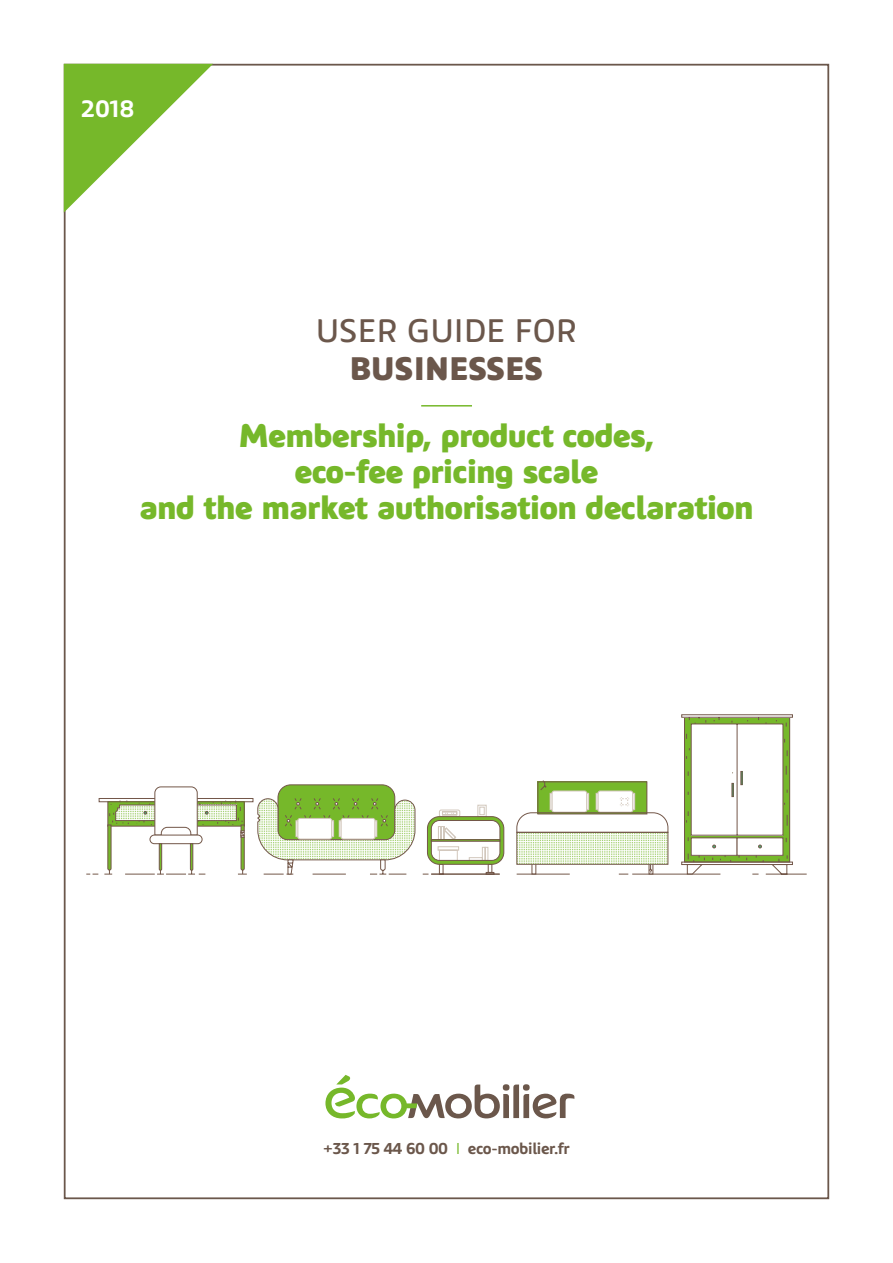
<style>
.page{position:relative;width:893px;height:1263px;background:#fff}
.page>*{position:absolute;margin:0;border:0;box-sizing:border-box;transform-origin:0 0}
.t1{font:800 37.2px/36px "Ecomob";letter-spacing:-.02em;color:#76b82a;text-align:center}
.t2{font:500 37.2px "Ecomob";color:#6b574b}
.t3{font:800 37.2px "Ecomob";color:#6b574b}
.t4{font:700 27px "Ecomob";color:#fff}
.t5{font:700 18px "Ecomob";letter-spacing:-.02em;color:#6b574b}
.s1{font-weight:400;color:#76b82a}
</style>
<div class="page">
<hr style="left:421px;top:405px;width:51px;height:2px;background:#76b82a">
<hr style="left:632px;top:874px;width:88px;height:1px;background:#735749">
<svg style="left:669px;top:714px;width:138px;height:160px"></svg>
<svg style="left:86px;top:780px;width:583px;height:95px"></svg>
<svg style="left:64px;top:64px;width:149px;height:149px"></svg>
<svg style="left:325px;top:1075px;width:249px;height:44px"></svg>
<p class="t4" style="left:81px;top:94px;width:55px">2018</p>
<p class="t2" style="left:316px;top:310px;width:263px">USER GUIDE FOR</p>
<p class="t3" style="left:350px;top:348px;width:195px">BUSINESSES</p>
<p class="t1" style="left:139px;top:417px;width:616px">Membership, product codes,<br>eco-fee pricing scale<br>and the market authorisation declaration</p>
<p class="t5" style="left:323px;top:1138px;width:248px">+33 1 75 44 60 00 <span class="s1">I</span> eco-mobilier.fr</p>
</div>
